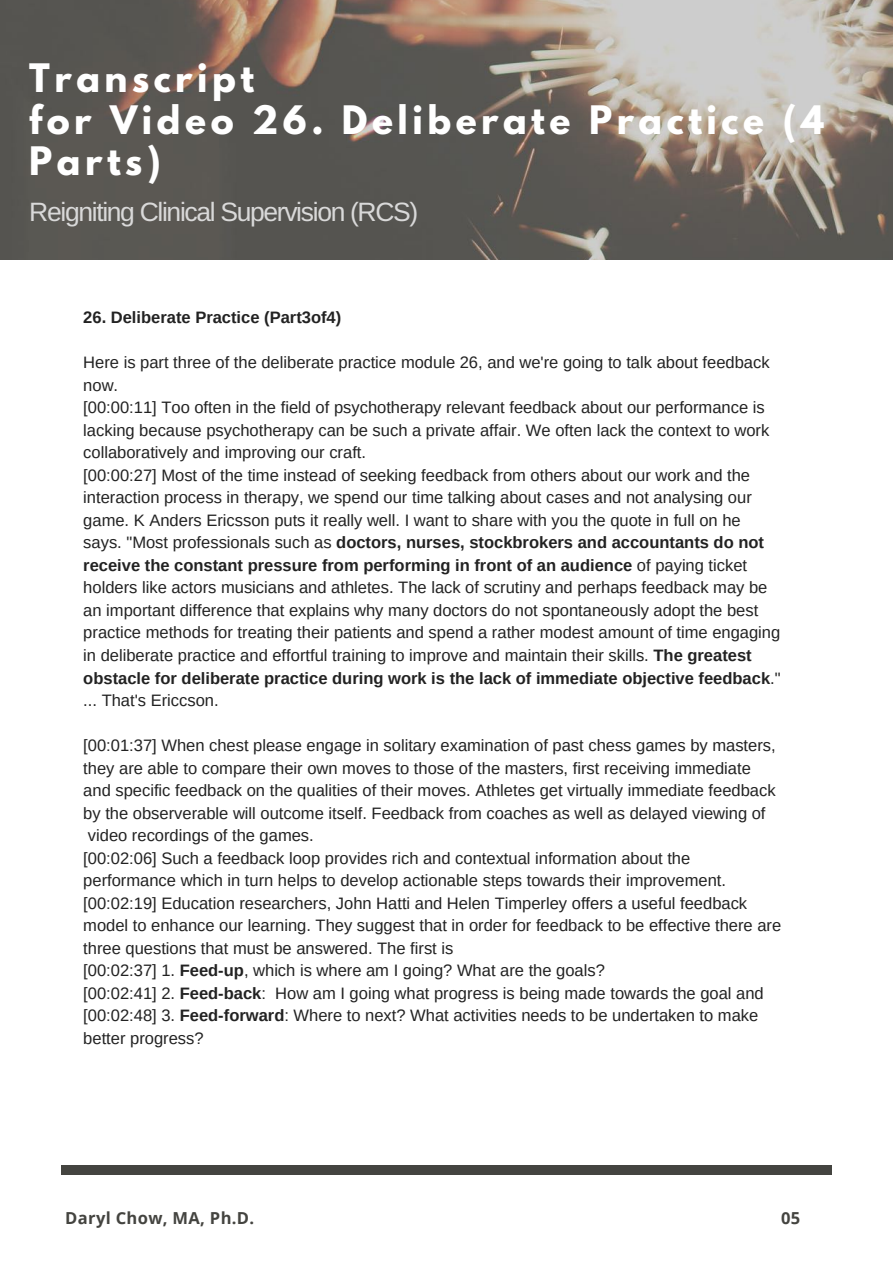
<style>
.page{position:relative;width:893px;height:1263px;background:#fff}
.page>*{position:absolute;margin:0;border:0;box-sizing:border-box;transform-origin:0 0}
.t1{font:700 34.8px/41.7px "League Spartan";letter-spacing:.13em;color:#fff}
.t2{font:26.55px "Arimo";letter-spacing:-.05em;color:#d9d9d9}
.t3{font:16.5px/22.5px "Arimo";color:#222}
.t4{font:700 16.5px "Arimo";color:#222}
.t5{font:700 16.5px "Open Sans";letter-spacing:.02em;color:#444440}
.s1{font-weight:700}
</style>
<div class="page">
<img style="left:0;top:0;width:893px;height:259px">
<div style="left:61px;top:1165px;width:771px;height:9px;background:#444440"></div>
<h1 class="t1" style="left:29px;top:61px;width:797px">Transcript<br>for Video 26. Deliberate Practice (4<br>Parts)</h1>
<h2 class="t2" style="left:29px;top:197px;width:391px">Reigniting Clinical Supervision (RCS)</h2>
<p class="t4" style="left:83px;top:308px;width:259px">26. Deliberate Practice (Part3of4)</p>
<p class="t3" style="left:83px;top:351px;width:699px">Here is part three of the deliberate practice module 26, and we're going to talk about feedback now.<br>[00:00:11] Too often in the field of psychotherapy relevant feedback about our performance is lacking because psychotherapy can be such a private affair. We often lack the context to work collaboratively and improving our craft.<br>[00:00:27] Most of the time instead of seeking feedback from others about our work and the interaction process in therapy, we spend our time talking about cases and not analysing our game. K Anders Ericsson puts it really well. I want to share with you the quote in full on he says. "Most professionals such as <span class="s1">doctors, nurses, stockbrokers and accountants do not receive the constant pressure from performing in front of an audience</span> of paying ticket holders like actors musicians and athletes. The lack of scrutiny and perhaps feedback may be an important difference that explains why many doctors do not spontaneously adopt the best practice methods for treating their patients and spend a rather modest amount of time engaging in deliberate practice and effortful training to improve and maintain their skills. <span class="s1">The greatest obstacle for deliberate practice during work is the lack of immediate objective feedback</span>." ... That's Ericcson.</p>
<p class="t3" style="left:83px;top:734px;width:699px">[00:01:37] When chest please engage in solitary examination of past chess games by masters, they are able to compare their own moves to those of the masters, first receiving immediate and specific feedback on the qualities of their moves. Athletes get virtually immediate feedback by the observerable will outcome itself. Feedback from coaches as well as delayed viewing of video recordings of the games.<br>[00:02:06] Such a feedback loop provides rich and contextual information about the performance which in turn helps to develop actionable steps towards their improvement. [00:02:19] Education researchers, John Hatti and Helen Timperley offers a useful feedback model to enhance our learning. They suggest that in order for feedback to be effective there are three questions that must be answered. The first is<br>[00:02:37] 1. <span class="s1">Feed-up</span>, which is where am I going? What are the goals?<br>[00:02:41] 2. <span class="s1">Feed-back</span>: How am I going what progress is being made towards the goal and [00:02:48] 3. <span class="s1">Feed-forward</span>: Where to next? What activities needs to be undertaken to make better progress?</p>
<p class="t5" style="left:65px;top:1206px;width:190px">Daryl Chow, MA, Ph.D.</p>
<p class="t5" style="left:781px;top:1206px;width:21px">05</p>
</div>
